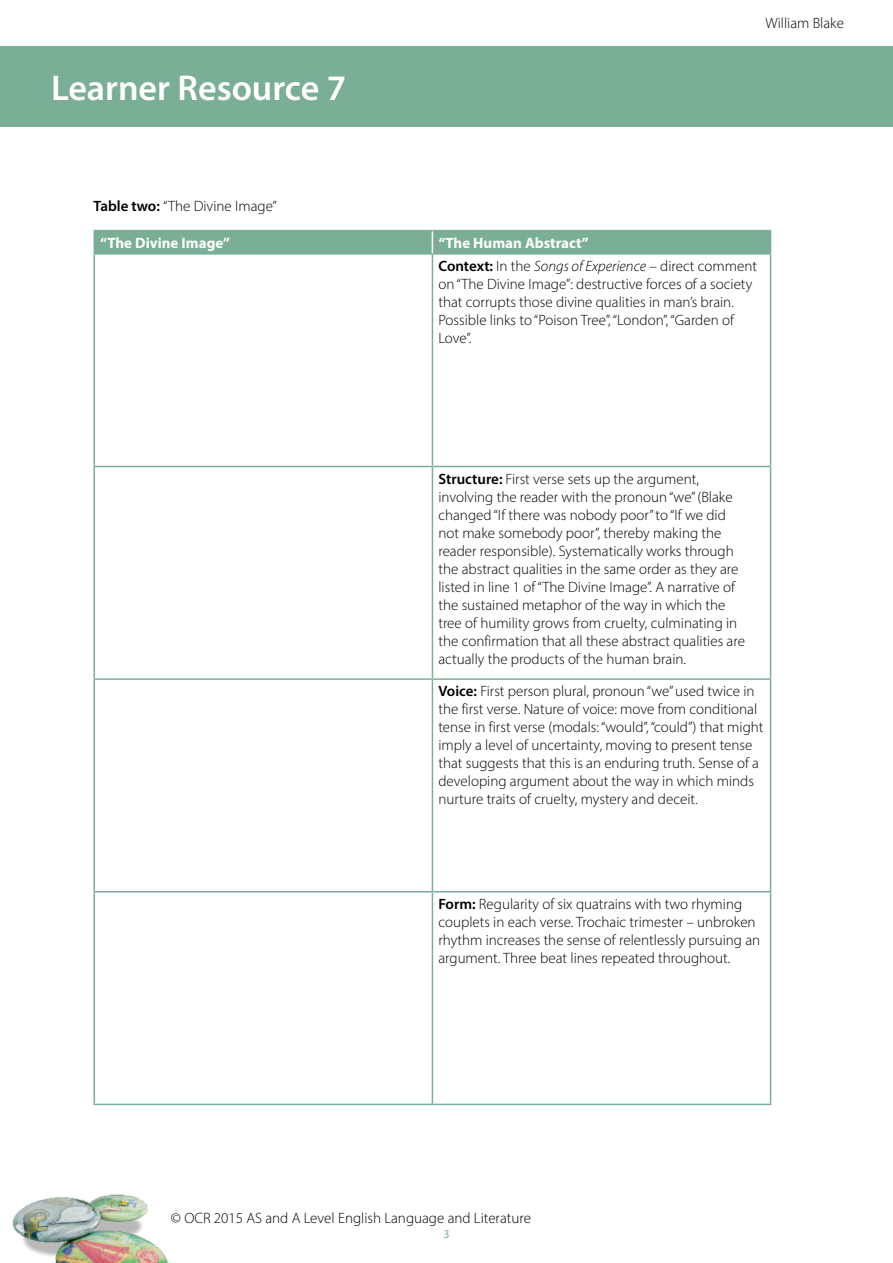
<style>
.page{position:relative;width:893px;height:1263px;background:#fff}
.page>*{position:absolute;margin:0;border:0;box-sizing:border-box;transform-origin:0 0}
.LR_H1{font:600 36px "Myriad Pro";color:#fff}
.LR_body{font:300 15px/18px "Myriad Pro";color:#000}
.TCont_TableHeading{font:700 15px "Myriad Pro";color:#fff}
.t1{font:12px "Myriad Pro";color:#7baf95}
.s1{font-weight:600}
.s2{font-style:italic}
</style>
<div class="page">
<img style="left:12px;top:1194px;width:157px;height:69px">
<div style="left:0;top:47px;width:893px;height:80px;background:#7baf95"></div>
<hr style="left:94px;top:230px;width:338px;height:1px;background:#7baf95">
<hr style="left:432px;top:230px;width:339px;height:1px;background:#7baf95">
<hr style="left:94px;top:253px;width:338px;height:2px;background:#7baf95">
<hr style="left:94px;top:255px;width:1px;height:211px;background:#7baf95">
<hr style="left:432px;top:253px;width:339px;height:2px;background:#7baf95">
<hr style="left:432px;top:255px;width:1px;height:211px;background:#7baf95">
<hr style="left:770px;top:255px;width:1px;height:211px;background:#7baf95">
<hr style="left:94px;top:466px;width:338px;height:1px;background:#7baf95">
<hr style="left:94px;top:467px;width:1px;height:211px;background:#7baf95">
<hr style="left:432px;top:466px;width:339px;height:1px;background:#7baf95">
<hr style="left:432px;top:467px;width:1px;height:211px;background:#7baf95">
<hr style="left:770px;top:467px;width:1px;height:211px;background:#7baf95">
<hr style="left:94px;top:678px;width:338px;height:2px;background:#7baf95">
<hr style="left:94px;top:680px;width:1px;height:211px;background:#7baf95">
<hr style="left:432px;top:678px;width:339px;height:2px;background:#7baf95">
<hr style="left:432px;top:680px;width:1px;height:211px;background:#7baf95">
<hr style="left:770px;top:680px;width:1px;height:211px;background:#7baf95">
<hr style="left:94px;top:891px;width:338px;height:1px;background:#7baf95">
<hr style="left:94px;top:892px;width:1px;height:211px;background:#7baf95">
<hr style="left:432px;top:891px;width:339px;height:1px;background:#7baf95">
<hr style="left:432px;top:892px;width:1px;height:211px;background:#7baf95">
<hr style="left:770px;top:892px;width:1px;height:211px;background:#7baf95">
<hr style="left:94px;top:1103px;width:338px;height:2px;background:#7baf95">
<hr style="left:432px;top:1103px;width:339px;height:2px;background:#7baf95">
<div style="left:94px;top:231px;width:677px;height:23px;background:#7baf95"></div>
<h1 class="LR_H1" style="left:51px;top:65px;width:297px">Learner Resource 7</h1>
<p class="LR_body" style="left:765px;top:14px;width:80px">William Blake</p>
<p class="LR_body" style="left:94px;top:197px;width:185px"><span class="s1">Table two:</span> “The Divine Image”</p>
<p class="TCont_TableHeading" style="left:100px;top:233px;width:131px">“The Divine Image”</p>
<p class="TCont_TableHeading" style="left:438px;top:233px;width:152px">“The Human Abstract”</p>
<p class="LR_body" style="left:438px;top:257px;width:320px"><span class="s1">Context:</span> In the <span class="s2">Songs of Experience</span> – direct comment on “The Divine Image”: destructive forces of a society that corrupts those divine qualities in man’s brain.<br>Possible links to “Poison Tree”, “London”, “Garden of Love”.</p>
<p class="LR_body" style="left:438px;top:470px;width:308px"><span class="s1">Structure:</span> First verse sets up the argument, involving the reader with the pronoun “we” (Blake changed “If there was nobody poor” to “If we did not make somebody poor”, thereby making the reader responsible). Systematically works through the abstract qualities in the same order as they are listed in line 1 of “The Divine Image”. A narrative of the sustained metaphor of the way in which the tree of humility grows from cruelty, culminating in the confirmation that all these abstract qualities are actually the products of the human brain.</p>
<p class="LR_body" style="left:438px;top:682px;width:327px"><span class="s1">Voice:</span> First person plural, pronoun “we” used twice in the first verse. Nature of voice: move from conditional tense in first verse (modals: “would”, “could”) that might imply a level of uncertainty, moving to present tense that suggests that this is an enduring truth. Sense of a developing argument about the way in which minds nurture traits of cruelty, mystery and deceit.</p>
<p class="LR_body" style="left:438px;top:895px;width:323px"><span class="s1">Form:</span> Regularity of six quatrains with two rhyming couplets in each verse. Trochaic trimester – unbroken rhythm increases the sense of relentlessly pursuing an argument. Three beat lines repeated throughout.</p>
<p class="LR_body" style="left:171px;top:1209px;width:362px">© OCR 2015 AS and A Level English Language and Literature</p>
<p class="t1" style="left:443px;top:1226px;width:8px">3</p>
</div>
